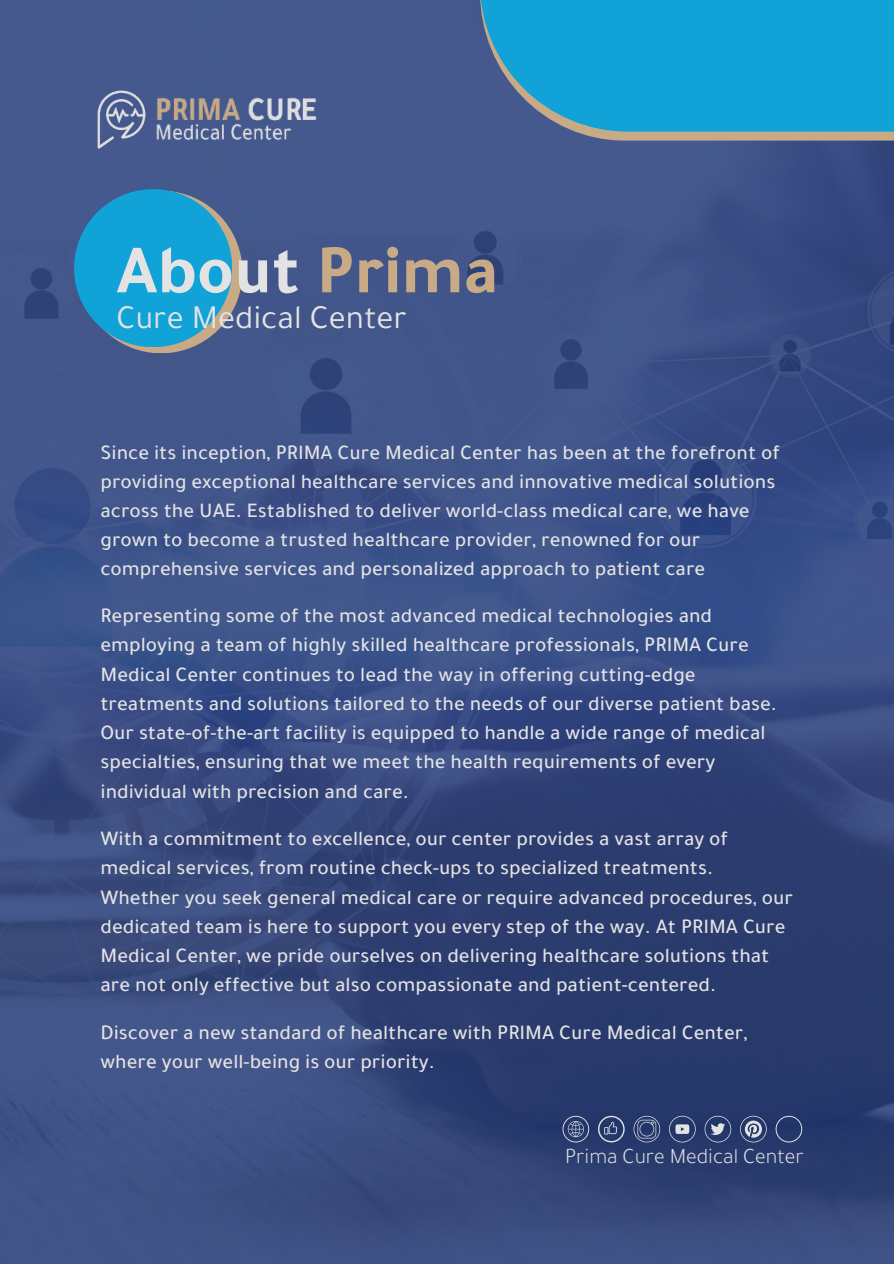
<style>
.page{position:relative;width:894px;height:1264px;background:#fff}
.page>*{position:absolute;margin:0;border:0;box-sizing:border-box;transform-origin:0 0}
.t1{font:700 70.2px "Tajawal";color:#e3e3e3}
.t2{font:34.2px "Tajawal";color:#e3e3e3}
.t3{font:300 22.05px "Tajawal";color:#e3e3e3}
.t4{font:500 21px/29.2px "Tajawal";color:#e3e3e3}
.s1{color:#c8ab86}
</style>
<div class="page">
<img style="left:0;top:0;width:893px;height:1263px">
<svg style="left:74px;top:189px;width:168px;height:164px;background:#2892c1"></svg>
<svg style="left:480px;top:132px;width:413px;height:9px;background:#9f9188"></svg>
<div style="left:480px;top:0;width:413px;height:132px;background:#11a2d7"></div>
<svg style="left:598px;top:1115px;width:26px;height:27px"></svg>
<svg style="left:633px;top:1115px;width:27px;height:27px"></svg>
<svg style="left:669px;top:1115px;width:26px;height:27px"></svg>
<svg style="left:739px;top:1115px;width:27px;height:27px"></svg>
<svg style="left:704px;top:1115px;width:27px;height:27px"></svg>
<svg style="left:562px;top:1115px;width:27px;height:27px"></svg>
<svg style="left:775px;top:1115px;width:27px;height:27px"></svg>
<img style="left:89px;top:89px;width:61px;height:60px">
<img style="left:150px;top:98px;width:183px;height:42px">
<h1 class="t1" style="left:116px;top:247px;width:384px">About <span class="s1">Prima</span></h1>
<h2 class="t2" style="left:116px;top:306px;width:292px">Cure Medical Center</h2>
<p class="t4" style="left:100px;top:441px;width:680px">Since its inception, PRIMA Cure Medical Center has been at the forefront of providing exceptional healthcare services and innovative medical solutions across the UAE. Established to deliver world-class medical care, we have grown to become a trusted healthcare provider, renowned for our comprehensive services and personalized approach to patient care</p>
<p class="t4" style="left:100px;top:604px;width:677px">Representing some of the most advanced medical technologies and employing a team of highly skilled healthcare professionals, PRIMA Cure Medical Center continues to lead the way in offering cutting-edge treatments and solutions tailored to the needs of our diverse patient base.<br>Our state-of-the-art facility is equipped to handle a wide range of medical specialties, ensuring that we meet the health requirements of every individual with precision and care.</p>
<p class="t4" style="left:100px;top:827px;width:693px">With a commitment to excellence, our center provides a vast array of medical services, from routine check-ups to specialized treatments.<br>Whether you seek general medical care or require advanced procedures, our dedicated team is here to support you every step of the way. At PRIMA Cure Medical Center, we pride ourselves on delivering healthcare solutions that are not only effective but also compassionate and patient-centered.</p>
<p class="t4" style="left:100px;top:1021px;width:648px">Discover a new standard of healthcare with PRIMA Cure Medical Center, where your well-being is our priority.</p>
<p class="t3" style="left:565px;top:1149px;width:240px">Prima Cure Medical Center</p>
</div>
